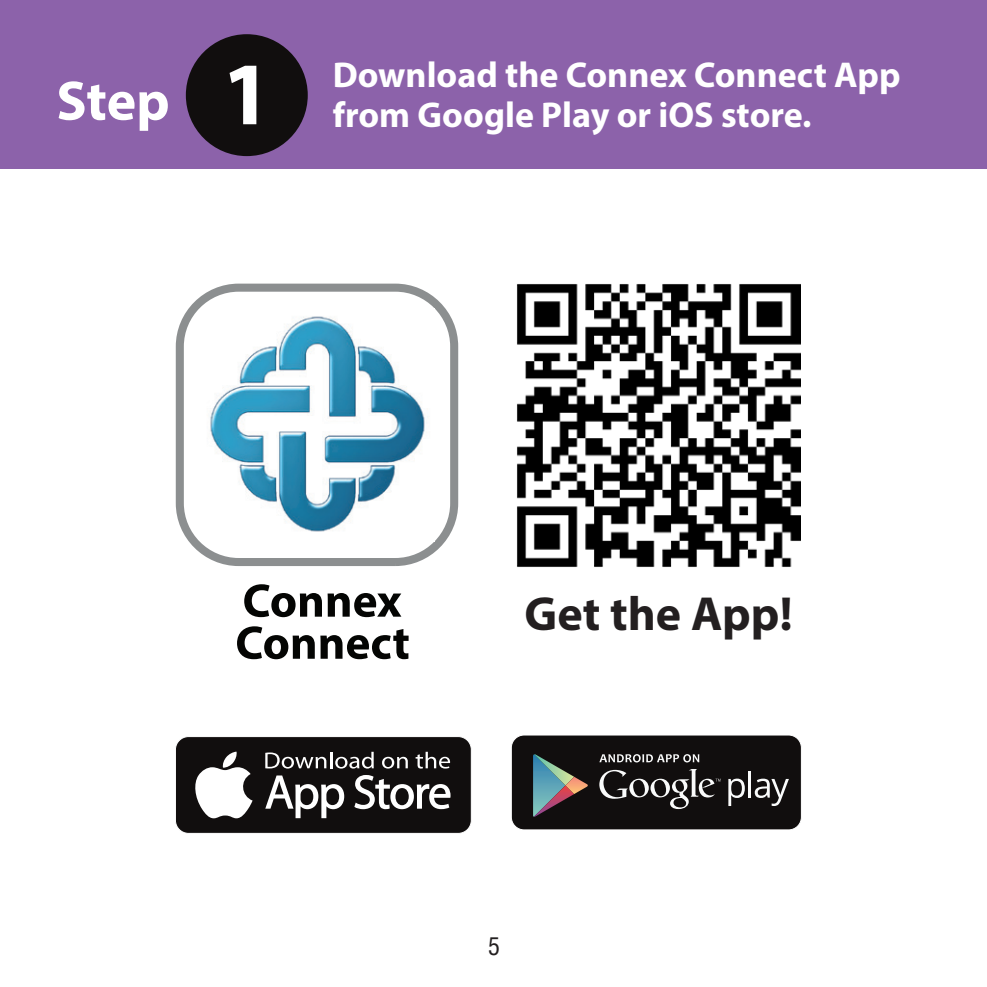
<style>
.page{position:relative;width:987px;height:987px;background:#fff}
.page>*{position:absolute;margin:0;border:0;box-sizing:border-box;transform-origin:0 0}
.t1{font:700 90px "Myriad Pro";color:#fff}
.t2{font:700 56px "Myriad Pro";color:#fff}
.t3{font:700 48px "Myriad Pro";color:#231f20}
.t4{font:700 36px "Myriad Pro";color:#fff}
.t5{font:condensed 24px "Helvetica LT Std";color:#231f20}
</style>
<div class="page">
<div style="left:0;top:0;width:986px;height:168px;background:#8c62aa"></div>
<div style="left:186px;top:34px;width:122px;height:122px;background:#110e0e;border-radius:50%"></div>
<div style="left:175px;top:736px;width:296px;height:97px;background:#110e0e;border-radius:13px"></div>
<div style="left:175px;top:736px;width:296px;height:97px;border:1px solid #fff;border-radius:13px"></div>
<svg style="left:195px;top:751px;width:57px;height:67px"></svg>
<svg style="left:265px;top:775px;width:79px;height:43px"></svg>
<svg style="left:354px;top:775px;width:96px;height:34px"></svg>
<svg style="left:265px;top:752px;width:15px;height:16px"></svg>
<svg style="left:282px;top:756px;width:12px;height:12px"></svg>
<svg style="left:295px;top:752px;width:37px;height:16px"></svg>
<svg style="left:335px;top:756px;width:12px;height:12px"></svg>
<svg style="left:349px;top:751px;width:25px;height:17px"></svg>
<svg style="left:382px;top:756px;width:12px;height:12px"></svg>
<svg style="left:397px;top:756px;width:11px;height:12px"></svg>
<svg style="left:415px;top:751px;width:35px;height:17px"></svg>
<div style="left:511px;top:735px;width:290px;height:94px;background:#110e0e;border-radius:13px"></div>
<div style="left:511px;top:734px;width:290px;height:96px;border:1px solid #fff;border-radius:13px"></div>
<svg style="left:533px;top:754px;width:55px;height:62px"></svg>
<svg style="left:728px;top:778px;width:16px;height:28px"></svg>
<hr style="left:748px;top:771px;width:3px;height:26px;background:#fafbfb">
<svg style="left:754px;top:778px;width:34px;height:28px"></svg>
<svg style="left:599px;top:769px;width:121px;height:40px"></svg>
<svg style="left:599px;top:754px;width:100px;height:8px"></svg>
<div style="left:176px;top:283px;width:282px;height:283px;background:#fff;border:8px solid #8c8f90;border-radius:59px"></div>
<img style="left:210px;top:316px;width:215px;height:216px">
<img style="left:517px;top:284px;width:283px;height:283px">
<svg style="left:237px;top:626px;width:171px;height:33px"></svg>
<svg style="left:244px;top:584px;width:157px;height:33px"></svg>
<p class="t2" style="left:56px;top:64px;width:115px">Step</p>
<p class="t1" style="left:222px;top:35px;width:51px">1</p>
<p class="t4" style="left:333px;top:51px;width:569px">Download the Connex Connect App</p>
<p class="t4" style="left:333px;top:91px;width:480px">from Google Play or iOS store.</p>
<p class="t3" style="left:524px;top:583px;width:269px">Get the App!</p>
<p class="t5" style="left:488px;top:931px;width:13px">5</p>
</div>
